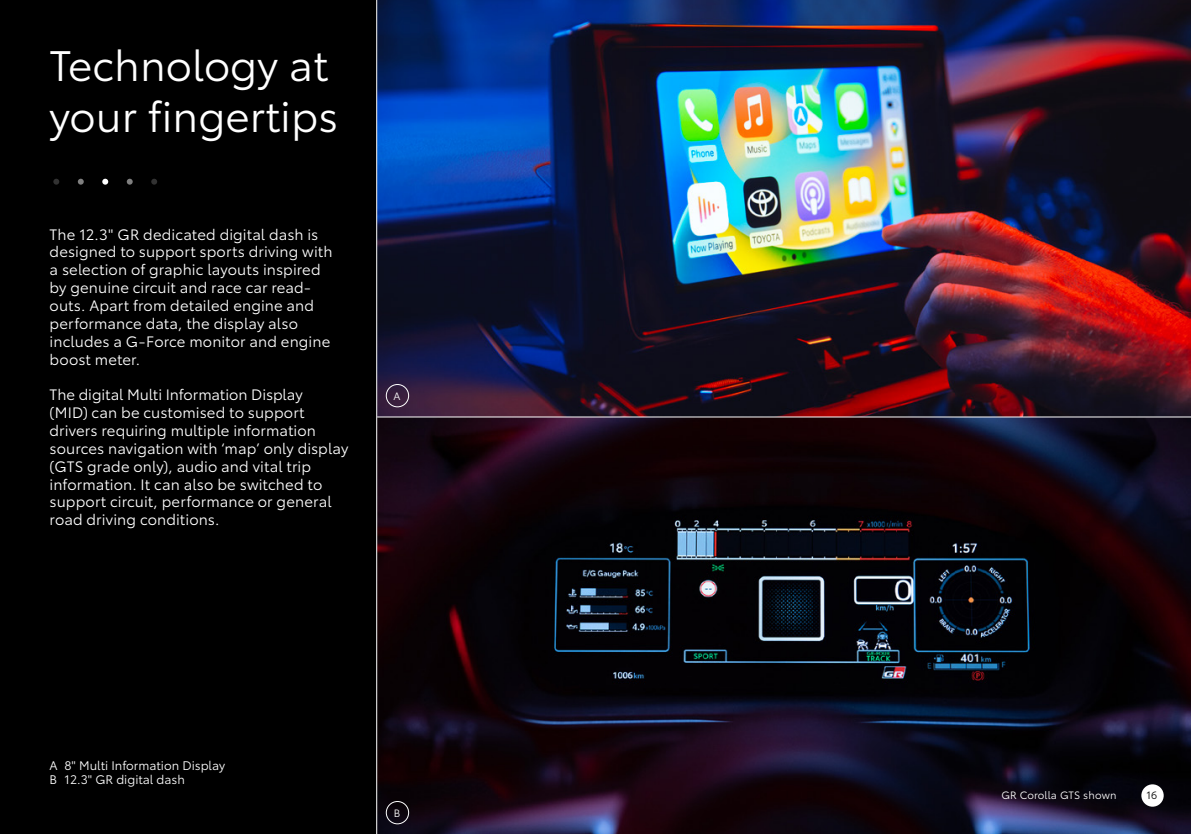
<style>
.page{position:relative;width:1191px;height:834px;background:#fff}
.page>*{position:absolute;margin:0;border:0;box-sizing:border-box;transform-origin:0 0}
.t1{font:42px/50.4px "Toyota Type";color:#fff}
.t2{font:14.88px/17.8px "Toyota Type";letter-spacing:.005em;color:#fff}
.t3{font:12.25px/14.7px "Toyota Type";color:#fff}
.t4{font:10.5px "Toyota Type";letter-spacing:.015em;color:#fff}
.t5{font:10.5px "Toyota Type";color:#000}
</style>
<div class="page">
<div style="left:0;top:0;width:1191px;height:833px;background:#000"></div>
<svg style="left:53px;top:179px;width:6px;height:6px"></svg>
<svg style="left:78px;top:179px;width:6px;height:6px"></svg>
<svg style="left:102px;top:179px;width:6px;height:6px"></svg>
<svg style="left:127px;top:179px;width:6px;height:6px"></svg>
<svg style="left:151px;top:179px;width:6px;height:6px"></svg>
<img style="left:377px;top:0;width:814px;height:833px">
<hr style="left:377px;top:416px;width:814px;height:1px;background:#fff">
<hr style="left:376px;top:0;width:1px;height:833px;background:#fff">
<div style="left:386px;top:384px;width:23px;height:23px;border:1px solid #fff;border-radius:50%"></div>
<div style="left:386px;top:801px;width:23px;height:22px;border:1px solid #fff;border-radius:50%"></div>
<div style="left:1141px;top:784px;width:22px;height:22px;background:#fff;border-radius:50%"></div>
<h1 class="t1" style="left:50px;top:38px;width:290px">Technology at your fingertips</h1>
<p class="t2" style="left:50px;top:224px;width:284px">The 12.3" GR dedicated digital dash is designed to support sports driving with a selection of graphic layouts inspired by genuine circuit and race car read&shy;outs. Apart from detailed engine and performance data, the display also includes a G-Force monitor and engine boost meter.</p>
<p class="t2" style="left:50px;top:385px;width:300px">The digital Multi Information Display<br>(MID) can be customised to support drivers requiring multiple information sources navigation with ‘map’ only display (GTS grade only), audio and vital trip information. It can also be switched to support circuit, performance or general road driving conditions.</p>
<p class="t4" style="left:393px;top:388px;width:8px">A</p>
<p class="t3" style="left:50px;top:756px;width:177px">A 8" Multi Information Display<br>B 12.3" GR digital dash</p>
<p class="t4" style="left:394px;top:805px;width:8px">B</p>
<p class="t4" style="left:1001px;top:787px;width:117px">GR Corolla GTS shown</p>
<p class="t5" style="left:1146px;top:787px;width:12px">16</p>
</div>
